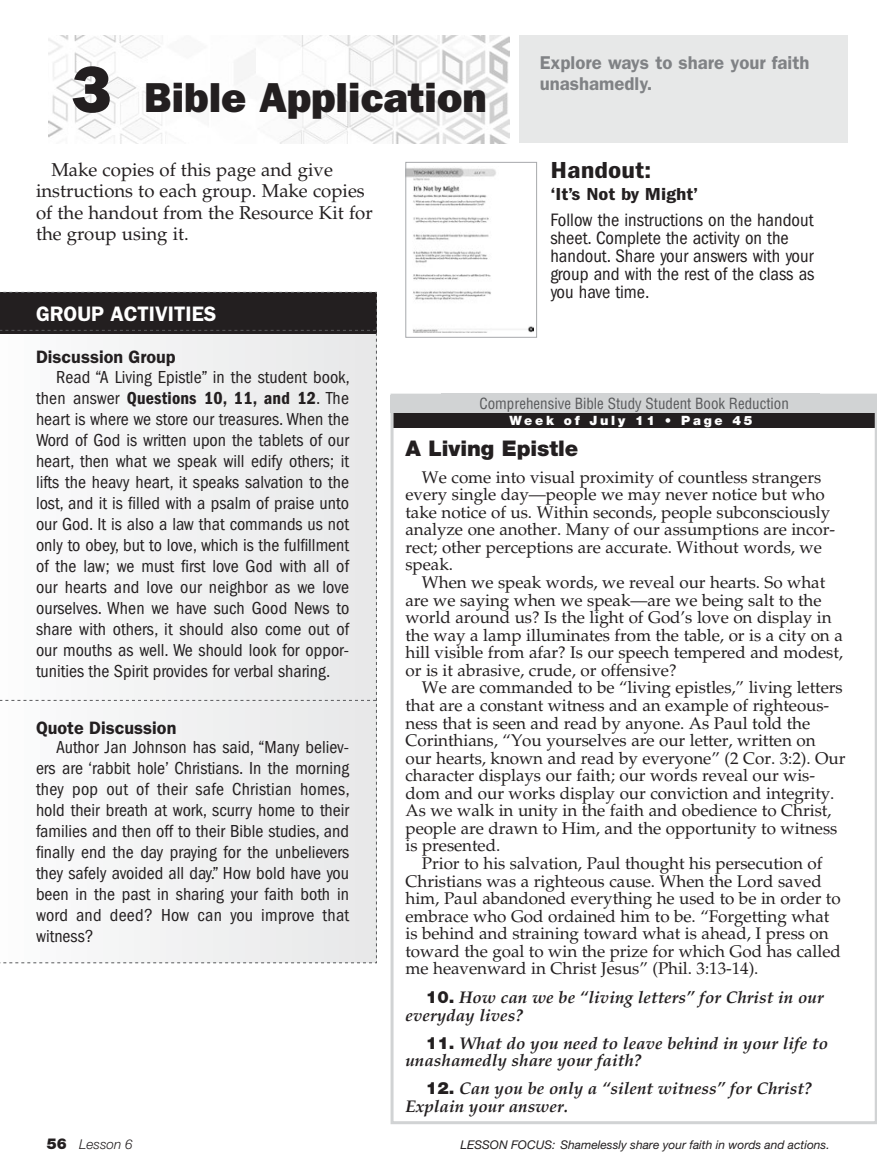
<style>
.page{position:relative;width:877px;height:1176px;background:#fff}
.page>*{position:absolute;margin:0;border:0;box-sizing:border-box;transform-origin:0 0}
.t1{font:42px "ITC Franklin Gothic Std Hvy";color:#231f20}
.t2{font:24px "ITC Franklin Gothic Std Dm Cd";color:#231f20;scale:1.2 1}
.t3{font:900 21.6px "Helvetica Neue LT Std";letter-spacing:-.005em;color:#231f20}
.t4{font:600 21px "ITC Franklin Gothic Std";color:#fff}
.t5{font:condensed 18.6px/18px "ITC Franklin Gothic Std";color:#231f20}
.t6{font:18.6px/21.6px "Palatino LT Std";color:#231f20}
.t7{font:600 18.6px/21px "ITC Franklin Gothic Std";color:#808285}
.t8{font:condensed 18px/21px "ITC Franklin Gothic Std";color:#231f20;text-align:justify}
.t9{font:18px "ITC Franklin Gothic Std Dm Cd";letter-spacing:.01em;color:#231f20}
.t10{font:600 18px "ITC Franklin Gothic Std";color:#231f20}
.t11{font:18px "ITC Franklin Gothic Std Dm Cd";letter-spacing:.01em;color:#231f20;scale:1.2 1}
.t12{font:16.8px/17.5px "Palatino LT Std";letter-spacing:-.005em;color:#231f20}
.t13{font:italic 700 16.8px/17.5px "Palatino LT Std";color:#231f20}
.t14{font:condensed 15px "Helvetica LT Std";color:#231f20}
.t15{font:condensed 15px "Helvetica LT Std";color:#58595b}
.t16{font:italic 300 13.5px "Helvetica Neue LT Std";color:#231f20}
.t17{font:900 12.9px "Helvetica Neue LT Std";letter-spacing:.21em;color:#fff}
.t18{font:italic 12px "Helvetica Neue LT Std";color:#231f20}
.s1{font-size:66px}
.s2{font-family:"ITC Franklin Gothic Std";font-stretch:condensed}
.s3{font-family:"Helvetica Neue LT Std";font-weight:900;font-style:normal}
.s4{font-weight:900;font-style:normal;font-size:15px}
</style>
<div class="page">
<img style="left:49px;top:36px;width:461px;height:107px">
<div style="left:519px;top:36px;width:329px;height:107px;background:#e7e8e8"></div>
<div style="left:392px;top:412px;width:484px;height:16px;background:#231f20"></div>
<div style="left:391px;top:393px;width:486px;height:730px;border:3px solid #d1d3d4"></div>
<div style="left:391px;top:395px;width:486px;height:17px;background:#d1d3d4"></div>
<svg style="left:0;top:291px;width:377px;height:672px"></svg>
<img style="left:408px;top:167px;width:126px;height:165px">
<div style="left:406px;top:162px;width:131px;height:175px;border:1px solid #a7a9ac"></div>
<h1 class="t1" style="left:72px;top:73px;width:416px"><span class="s1">3</span> Bible Application</h1>
<p class="t7" style="left:540px;top:52px;width:271px">Explore ways to share your faith unashamedly.</p>
<p class="t6" style="left:36px;top:159px;width:338px;text-indent:15px">Make copies of this page and give instructions to each group. Make copies of the handout from the Resource Kit for the group using it.</p>
<h2 class="t2" style="left:550px;top:156px;width:86px">Handout:</h2>
<p class="t11" style="left:550px;top:184px;width:125px">‘It’s Not by Might’</p>
<p class="t5" style="left:550px;top:211px;width:266px">Follow the instructions on the handout sheet. Complete the activity on the handout. Share your answers with your group and with the rest of the class as you have time.</p>
<p class="t4" style="left:36px;top:301px;width:182px">GROUP ACTIVITIES</p>
<p class="t10" style="left:36px;top:346px;width:141px">Discussion Group</p>
<p class="t8" style="left:56px;top:366px;width:295px">Read “A Living Epistle” in the student book,</p>
<p class="t9" style="left:36px;top:387px;width:315px"><span class="s2">then answer</span> Questions 10, 11, and 12<span class="s2">. The</span></p>
<p class="t8" style="left:36px;top:408px;width:315px">heart is where we store our treasures. When the Word of God is written upon the tablets of our heart, then what we speak will edify others; it lifts the heavy heart, it speaks salvation to the lost, and it is filled with a psalm of praise unto our God. It is also a law that commands us not only to obey, but to love, which is the fulfillment of the law; we must first love God with all of our hearts and love our neighbor as we love ourselves. When we have such Good News to share with others, it should also come out of our mouths as well. We should look for oppor&shy;tunities the Spirit provides for verbal sharing.</p>
<p class="t10" style="left:36px;top:716px;width:142px">Quote Discussion</p>
<p class="t8" style="left:36px;top:736px;width:315px;text-indent:20px">Author Jan Johnson has said, “Many believ&shy;ers are ‘rabbit hole’ Christians. In the morning they pop out of their safe Christian homes, hold their breath at work, scurry home to their families and then off to their Bible studies, and finally end the day praying for the unbelievers they safely avoided all day.” How bold have you been in the past in sharing your faith both in word and deed? How can you improve that witness?</p>
<p class="t14" style="left:476px;top:392px;width:311px">Comprehensive Bible Study Student Book Reduction</p>
<p class="t17" style="left:510px;top:412px;width:244px">Week of July 11 • Page 45</p>
<p class="t3" style="left:405px;top:435px;width:174px">A Living Epistle</p>
<p class="t12" style="left:405px;top:468px;width:431px;text-indent:16px">We come into visual proximity of countless strangers every single day—people we may never notice but who take notice of us. Within seconds, people subconsciously analyze one another. Many of our assumptions are incor&shy;rect; other perceptions are accurate. Without words, we speak.</p>
<p class="t12" style="left:405px;top:573px;width:439px;text-indent:16px">When we speak words, we reveal our hearts. So what are we saying when we speak—are we being salt to the world around us? Is the light of God’s love on display in the way a lamp illuminates from the table, or is a city on a hill visible from afar? Is our speech tempered and modest, or is it abrasive, crude, or offensive?</p>
<p class="t12" style="left:405px;top:679px;width:442px;text-indent:16px">We are commanded to be “living epistles,” living letters that are a constant witness and an example of righteous&shy;ness that is seen and read by anyone. As Paul told the Corinthians, “You yourselves are our letter, written on our hearts, known and read by everyone” (2 Cor. 3:2). Our character displays our faith; our words reveal our wis&shy;dom and our works display our conviction and integrity.<br>As we walk in unity in the faith and obedience to Christ, people are drawn to Him, and the opportunity to witness is presented.</p>
<p class="t12" style="left:405px;top:854px;width:437px;text-indent:16px">Prior to his salvation, Paul thought his persecution of Christians was a righteous cause. When the Lord saved him, Paul abandoned everything he used to be in order to embrace who God ordained him to be. “Forgetting what is behind and straining toward what is ahead, I press on toward the goal to win the prize for which God has called me heavenward in Christ Jesus” (Phil. 3:13-14).</p>
<p class="t13" style="left:405px;top:988px;width:420px;text-indent:20px"><span class="s3">10.</span> How can we be “living letters” for Christ in our everyday lives?</p>
<p class="t13" style="left:405px;top:1034px;width:424px;text-indent:20px"><span class="s3">11.</span> What do you need to leave behind in your life to unashamedly share your faith?</p>
<p class="t13" style="left:405px;top:1079px;width:408px;text-indent:20px"><span class="s3">12.</span> Can you be only a “silent witness” for Christ?<br>Explain your answer.</p>
<p class="t15" style="left:479px;top:394px;width:311px">Comprehensive Bible Study Student Book Reduction</p>
<p class="t16" style="left:47px;top:1136px;width:87px"><span class="s4">56</span> Lesson 6</p>
<p class="t18" style="left:460px;top:1137px;width:371px">LESSON FOCUS: Shamelessly share your faith in words and actions.</p>
</div>
